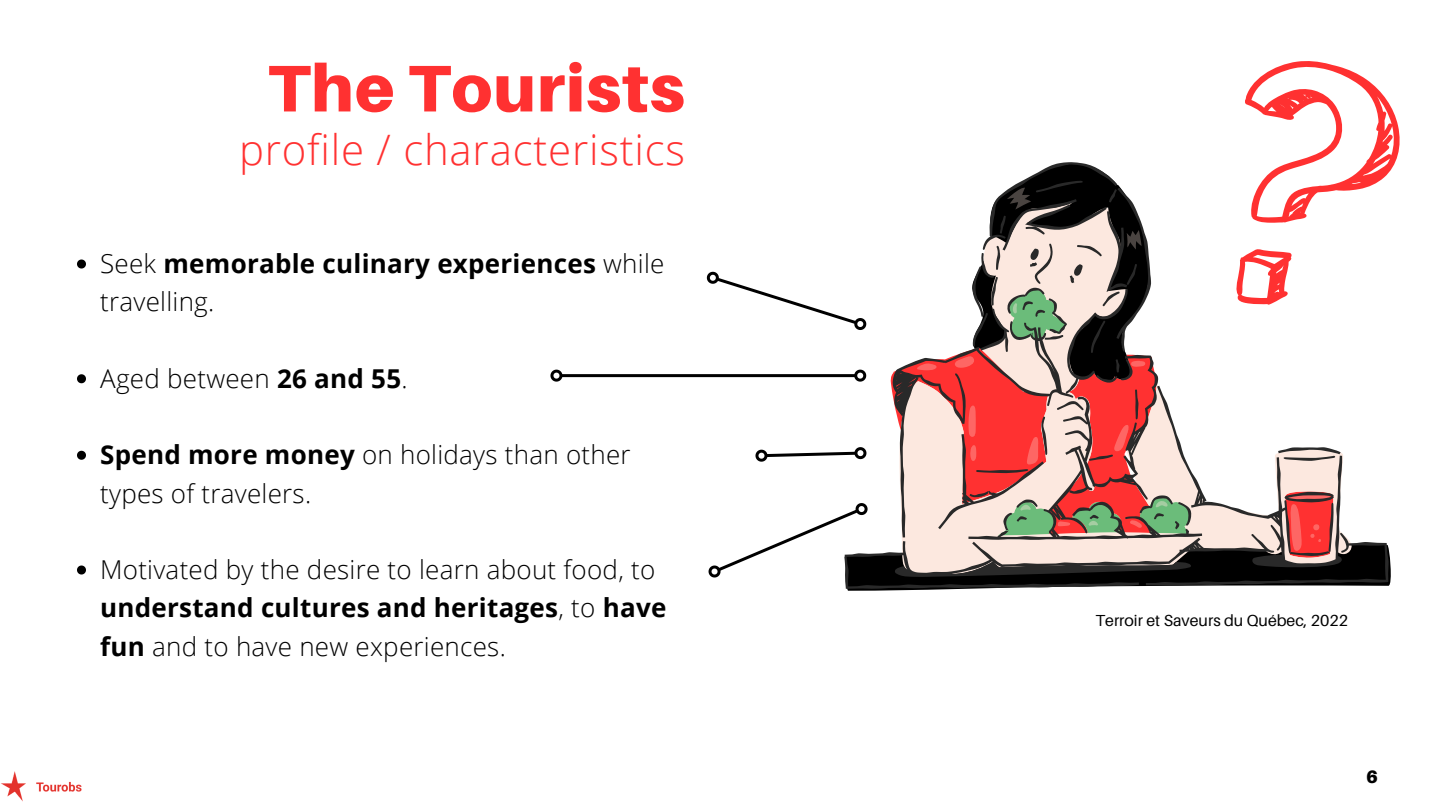
<style>
.page{position:relative;width:1440px;height:810px;background:#fff}
.page>*{position:absolute;margin:0;border:0;box-sizing:border-box;transform-origin:0 0}
.t1{font:900 66px "Aileron";letter-spacing:.02em;color:#ff3131}
.t2{font:300 42px "Open Sans";letter-spacing:.02em;color:#ff3131}
.t3{font:300 26px/38.2px "Open Sans";letter-spacing:.01em;color:#000}
.t4{font:700 26px/38.2px "Open Sans";letter-spacing:.01em;color:#000}
.t5{font:900 18px "Aileron";color:#000}
.t6{font:16px "Aileron";color:#000}
.s1{font-weight:300}
.s2{font-weight:700}
</style>
<div class="page">
<svg style="left:844px;top:162px;width:545px;height:427px"></svg>
<svg style="left:1223px;top:61px;width:177px;height:250px"></svg>
<svg style="left:77px;top:260px;width:9px;height:9px"></svg>
<svg style="left:77px;top:374px;width:9px;height:9px"></svg>
<svg style="left:77px;top:451px;width:9px;height:9px"></svg>
<svg style="left:77px;top:566px;width:9px;height:9px"></svg>
<svg style="left:706px;top:268px;width:164px;height:66px"></svg>
<hr style="left:562px;top:374px;width:293px;height:3px;background:#000">
<svg style="left:550px;top:369px;width:15px;height:13px"></svg>
<svg style="left:852px;top:367px;width:16px;height:17px"></svg>
<svg style="left:708px;top:498px;width:164px;height:84px"></svg>
<svg style="left:755px;top:445px;width:114px;height:19px"></svg>
<img style="left:1px;top:771px;width:81px;height:31px">
<p class="t1" style="left:268px;top:47px;width:418px">The Tourists</p>
<p class="t2" style="left:239px;top:120px;width:447px">profile / characteristics</p>
<p class="t4" style="left:100px;top:244px;width:566px"><span class="s1">Seek</span> memorable culinary experiences <span class="s1">while travelling.</span></p>
<p class="t3" style="left:100px;top:359px;width:309px">Aged between <span class="s2">26 and 55</span>.</p>
<p class="t3" style="left:100px;top:435px;width:532px"><span class="s2">Spend more money</span> on holidays than other types of travelers.</p>
<p class="t3" style="left:100px;top:550px;width:568px">Motivated by the desire to learn about food, to <span class="s2">understand cultures and heritages</span>, to <span class="s2">have fun</span> and to have new experiences.</p>
<p class="t6" style="left:1095px;top:611px;width:254px">Terroir et Saveurs du Québec, 2022</p>
<p class="t5" style="left:1366px;top:765px;width:13px">6</p>
</div>
